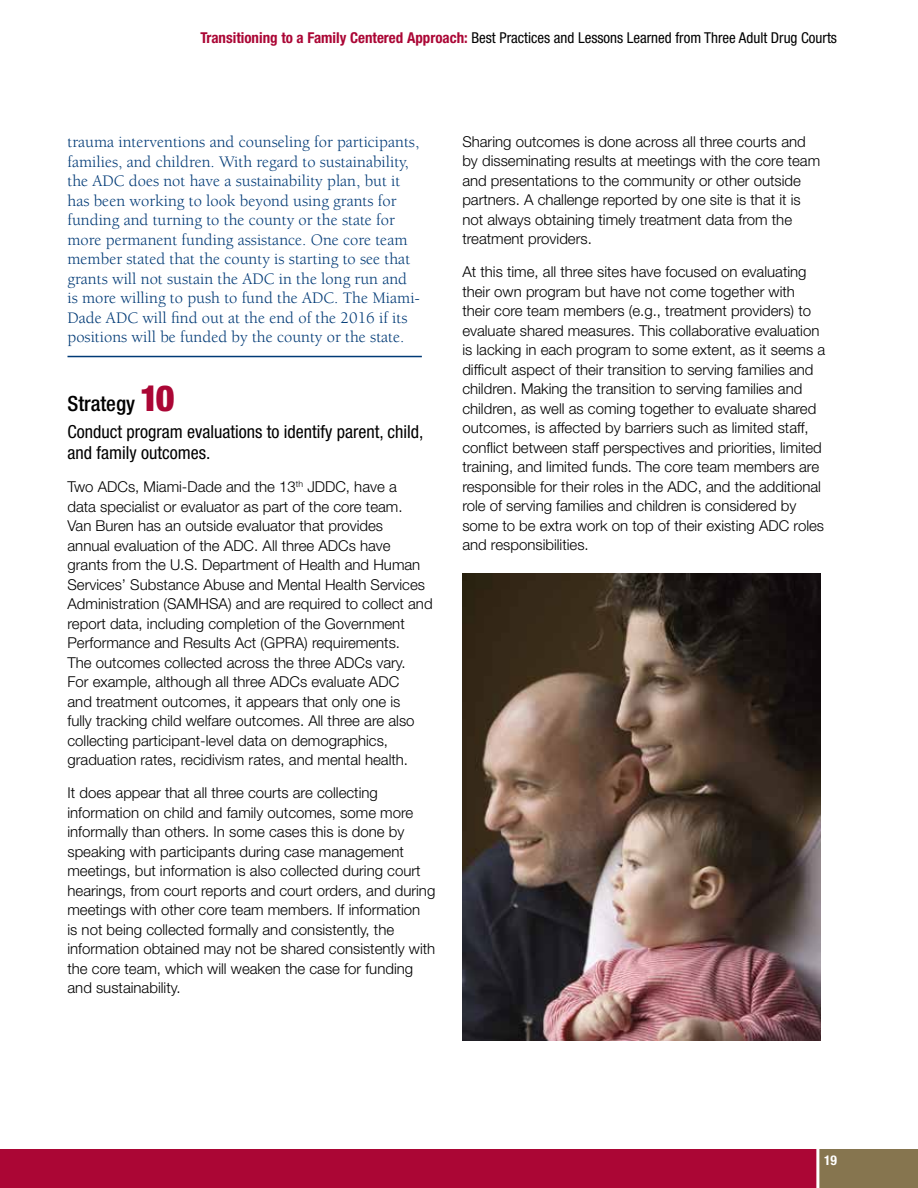
<style>
.page{position:relative;width:918px;height:1188px;background:#fff}
.page>*{position:absolute;margin:0;border:0;box-sizing:border-box;transform-origin:0 0}
.t1{font:500 condensed 21px "Helvetica Neue";color:#000}
.t2{font:condensed 18px/21px "Helvetica Neue";color:#000}
.t3{font:16.5px/19.5px "Berkeley";color:#003a76}
.t4{font:300 15px/19.5px "Helvetica Neue";color:#000}
.t5{font:condensed 15px "Helvetica Neue";color:#000}
.t6{font:700 condensed 13.5px "Helvetica Neue";color:#fff}
.s1{font-weight:700;color:#ab0635}
.s2{font-weight:900;font-size:36px;color:#ab0635}
</style>
<div class="page">
<div style="left:818px;top:1149px;width:100px;height:39px;background:#86754f"></div>
<div style="left:0;top:1149px;width:818px;height:39px;background:#ab0635"></div>
<hr style="left:816px;top:1132px;width:3px;height:56px;background:#fff">
<hr style="left:68px;top:356px;width:354px;height:1px;background:#003a76">
<img style="left:462px;top:574px;width:358px;height:466px">
<p class="t5" style="left:200px;top:29px;width:638px"><span class="s1">Transitioning to a Family Centered Approach:</span> Best Practices and Lessons Learned from Three Adult Drug Courts</p>
<p class="t3" style="left:68px;top:133px;width:354px">trauma interventions and counseling for participants, families, and children. With regard to sustainability, the ADC does not have a sustainability plan, but it has been working to look beyond using grants for funding and turning to the county or the state for more permanent funding assistance. One core team member stated that the county is starting to see that grants will not sustain the ADC in the long run and is more willing to push to fund the ADC. The Miami-Dade ADC will find out at the end of the 2016 if its positions will be funded by the county or the state.</p>
<h1 class="t1" style="left:68px;top:391px;width:109px">Strategy <span class="s2">10</span></h1>
<p class="t2" style="left:68px;top:421px;width:357px">Conduct program evaluations to identify parent, child, and family outcomes.</p>
<p class="t4" style="left:67px;top:477px;width:367px">Two ADCs, Miami-Dade and the 13<sup>th</sup> JDDC, have a<br>data specialist or evaluator as part of the core team.<br>Van Buren has an outside evaluator that provides<br>annual evaluation of the ADC. All three ADCs have grants from the U.S. Department of Health and Human Services’ Substance Abuse and Mental Health Services Administration (SAMHSA) and are required to collect and report data, including completion of the Government Performance and Results Act (GPRA) requirements.<br>The outcomes collected across the three ADCs vary.<br>For example, although all three ADCs evaluate ADC<br>and treatment outcomes, it appears that only one is<br>fully tracking child welfare outcomes. All three are also collecting participant-level data on demographics, graduation rates, recidivism rates, and mental health.</p>
<p class="t4" style="left:67px;top:783px;width:369px">It does appear that all three courts are collecting information on child and family outcomes, some more informally than others. In some cases this is done by speaking with participants during case management meetings, but information is also collected during court hearings, from court reports and court orders, and during meetings with other core team members. If information<br>is not being collected formally and consistently, the information obtained may not be shared consistently with the core team, which will weaken the case for funding and sustainability.</p>
<p class="t4" style="left:462px;top:131px;width:359px">Sharing outcomes is done across all three courts and by disseminating results at meetings with the core team and presentations to the community or other outside partners. A challenge reported by one site is that it is not always obtaining timely treatment data from the treatment providers.</p>
<p class="t4" style="left:462px;top:262px;width:364px">At this time, all three sites have focused on evaluating their own program but have not come together with their core team members (e.g., treatment providers) to evaluate shared measures. This collaborative evaluation is lacking in each program to some extent, as it seems a difficult aspect of their transition to serving families and children. Making the transition to serving families and children, as well as coming together to evaluate shared outcomes, is affected by barriers such as limited staff, conflict between staff perspectives and priorities, limited training, and limited funds. The core team members are responsible for their roles in the ADC, and the additional role of serving families and children is considered by some to be extra work on top of their existing ADC roles and responsibilities.</p>
<p class="t6" style="left:824px;top:1152px;width:14px">19</p>
</div>
